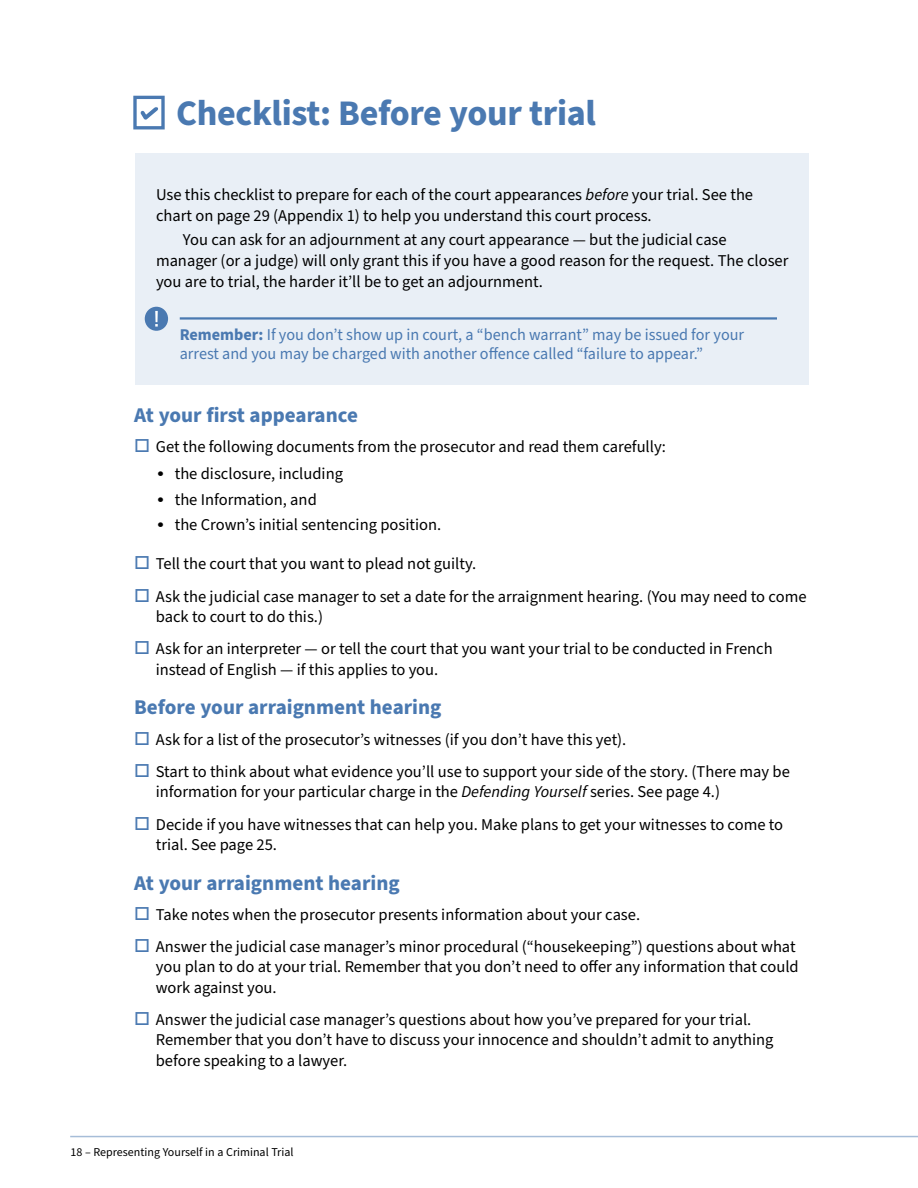
<style>
.page{position:relative;width:918px;height:1188px;background:#fff}
.page>*{position:absolute;margin:0;border:0;box-sizing:border-box;transform-origin:0 0}
.t1{font:700 36px "Source Sans Pro";letter-spacing:-.01em;color:#4a79b1}
.t2{font:700 21px "Source Sans Pro";color:#4a79b1}
.t3{font:16.5px/20.2px "Source Sans Pro";color:#000}
.t4{font:16.5px/19.5px "Source Sans Pro";color:#4a79b1}
.t5{font:12px "Source Sans Pro";color:#000}
.s1{font-style:italic}
.s2{font-weight:700}
.s3{color:#4a79b1}
</style>
<div class="page">
<div style="left:136px;top:154px;width:673px;height:231px;background:#e9eff6"></div>
<div style="left:145px;top:307px;width:23px;height:24px;background:#4a79b1;border-radius:50%"></div>
<svg style="left:155px;top:311px;width:3px;height:16px"></svg>
<hr style="left:70px;top:1136px;width:848px;height:1px;background:#80a1c8">
<div style="left:133px;top:96px;width:32px;height:33px;border:3px solid #4a79b1"></div>
<svg style="left:140px;top:107px;width:18px;height:13px"></svg>
<hr style="left:180px;top:317px;width:597px;height:3px;background:#4a79b1">
<h1 class="t1" style="left:176px;top:89px;width:421px">Checklist: Before your trial</h1>
<p class="t3" style="left:156px;top:185px;width:599px;line-height:21px">Use this checklist to prepare for each of the court appearances <span class="s1">before</span> your trial. See the chart on page 29 (Appendix 1) to help you understand this court process.</p>
<p class="t3" style="left:156px;top:230px;width:634px;line-height:21px;text-indent:27px">You can ask for an adjournment at any court appearance — but the judicial case manager (or a judge) will only grant this if you have a good reason for the request. The closer you are to trial, the harder it’ll be to get an adjournment.</p>
<p class="t4" style="left:180px;top:325px;width:566px"><span class="s2">Remember:</span> If you don’t show up in court, a “bench warrant” may be issued for your arrest and you may be charged with another offence called “failure to appear.”</p>
<p class="t2" style="left:134px;top:401px;width:225px">At your first appearance</p>
<p class="t3" style="left:134px;top:437px;width:533px"><span class="s3">□</span> Get the following documents from the prosecutor and read them carefully:</p>
<p class="t3" style="left:157px;top:464px;width:187px"><span class="s2">•</span> the disclosure, including</p>
<p class="t3" style="left:157px;top:490px;width:161px"><span class="s2">•</span> the Information, and</p>
<p class="t3" style="left:157px;top:515px;width:285px"><span class="s2">•</span> the Crown’s initial sentencing position.</p>
<p class="t3" style="left:134px;top:554px;width:344px"><span class="s3">□</span> Tell the court that you want to plead not guilty.</p>
<p class="t3" style="left:156px;top:587px;width:652px;text-indent:-22px"><span class="s3">□</span> Ask the judicial case manager to set a date for the arraignment hearing. (You may need to come back to court to do this.)</p>
<p class="t3" style="left:156px;top:639px;width:618px;text-indent:-22px"><span class="s3">□</span> Ask for an interpreter — or tell the court that you want your trial to be conducted in French instead of English — if this applies to you.</p>
<p class="t2" style="left:134px;top:693px;width:309px">Before your arraignment hearing</p>
<p class="t3" style="left:134px;top:730px;width:494px"><span class="s3">□</span> Ask for a list of the prosecutor’s witnesses (if you don’t have this yet).</p>
<p class="t3" style="left:156px;top:762px;width:636px;text-indent:-22px"><span class="s3">□</span> Start to think about what evidence you’ll use to support your side of the story. (There may be information for your particular charge in the <span class="s1">Defending Yourself</span> series. See page 4.)</p>
<p class="t3" style="left:156px;top:815px;width:629px;text-indent:-22px"><span class="s3">□</span> Decide if you have witnesses that can help you. Make plans to get your witnesses to come to trial. See page 25.</p>
<p class="t2" style="left:134px;top:868px;width:267px">At your arraignment hearing</p>
<p class="t3" style="left:134px;top:905px;width:507px"><span class="s3">□</span> Take notes when the prosecutor presents information about your case.</p>
<p class="t3" style="left:156px;top:937px;width:644px;text-indent:-22px"><span class="s3">□</span> Answer the judicial case manager’s minor procedural (“housekeeping”) questions about what you plan to do at your trial. Remember that you don’t need to offer any information that could work against you.</p>
<p class="t3" style="left:156px;top:1010px;width:619px;text-indent:-22px"><span class="s3">□</span> Answer the judicial case manager’s questions about how you’ve prepared for your trial.<br>Remember that you don’t have to discuss your innocence and shouldn’t admit to anything before speaking to a lawyer.</p>
<p class="t5" style="left:71px;top:1144px;width:224px">18 – Representing Yourself in a Criminal Trial</p>
</div>
